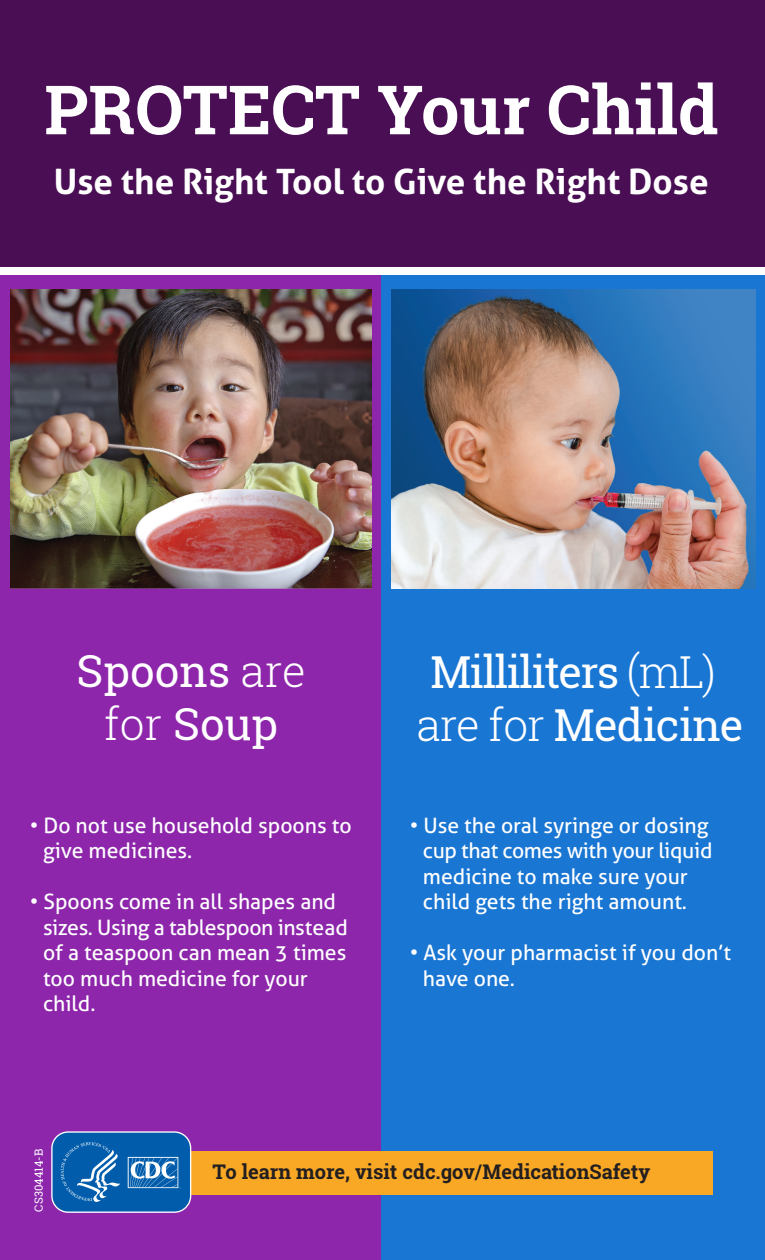
<style>
.page{position:relative;width:765px;height:1260px;background:#fff}
.page>*{position:absolute;margin:0;border:0;box-sizing:border-box;transform-origin:0 0}
.t1{font:700 68px "Roboto Slab";color:#fff}
.t2{font:44px/52.9px "Roboto Slab";letter-spacing:-.04em;color:#fff;text-align:center}
.t3{font:44px "Roboto Slab";letter-spacing:-.02em;color:#fff}
.t4{font:700 35px "Aller";color:#fff}
.bullet{font:21.25px/25.5px "Aller";color:#fff}
.t5{font:700 20.12px "Roboto Slab";color:#231f20}
.t6{font:11.25px "Roboto Slab";color:#fff}
.s1{font-weight:300}
</style>
<div class="page">
<div style="left:0;top:276px;width:382px;height:984px;background:#8d26ab"></div>
<div style="left:382px;top:276px;width:383px;height:984px;background:#1976d3"></div>
<div style="left:180px;top:1151px;width:533px;height:43px;background:#f9a825"></div>
<svg style="left:51px;top:1131px;width:141px;height:82px;background:#2a72b6"></svg>
<img style="left:11px;top:289px;width:361px;height:299px">
<img style="left:392px;top:289px;width:363px;height:299px">
<div style="left:0;top:0;width:765px;height:266px;background:#490e53"></div>
<p class="t1" style="left:44px;top:63px;width:675px">PROTECT Your Child</p>
<p class="t4" style="left:54px;top:160px;width:656px">Use the Right Tool to Give the Right Dose</p>
<p class="t3" style="left:77px;top:641px;width:231px">Spoons <span class="s1">are</span></p>
<p class="t3" style="left:104px;top:694px;width:175px"><span class="s1">for</span> Soup</p>
<p class="bullet" style="left:43px;top:812px;width:310px;text-indent:-13px">• Do not use household spoons to give medicines.</p>
<p class="bullet" style="left:43px;top:889px;width:306px;text-indent:-13px">• Spoons come in all shapes and sizes. Using a tablespoon instead of a teaspoon can mean 3 times too much medicine for your child.</p>
<p class="t2" style="left:416px;top:645px;width:329px">Milliliters <span class="s1">(mL) are for</span> Medicine</p>
<p class="bullet" style="left:423px;top:812px;width:291px;text-indent:-13px">• Use the oral syringe or dosing cup that comes with your liquid medicine to make sure your child gets the right amount.</p>
<p class="bullet" style="left:423px;top:940px;width:310px;text-indent:-13px">• Ask your pharmacist if you don’t have one.</p>
<p class="t6" style="left:31px;top:1212px;width:64px;rotate:-90deg">CS304414-B</p>
<p class="t5" style="left:213px;top:1158px;width:439px">To learn more, visit cdc.gov/MedicationSafety</p>
</div>
